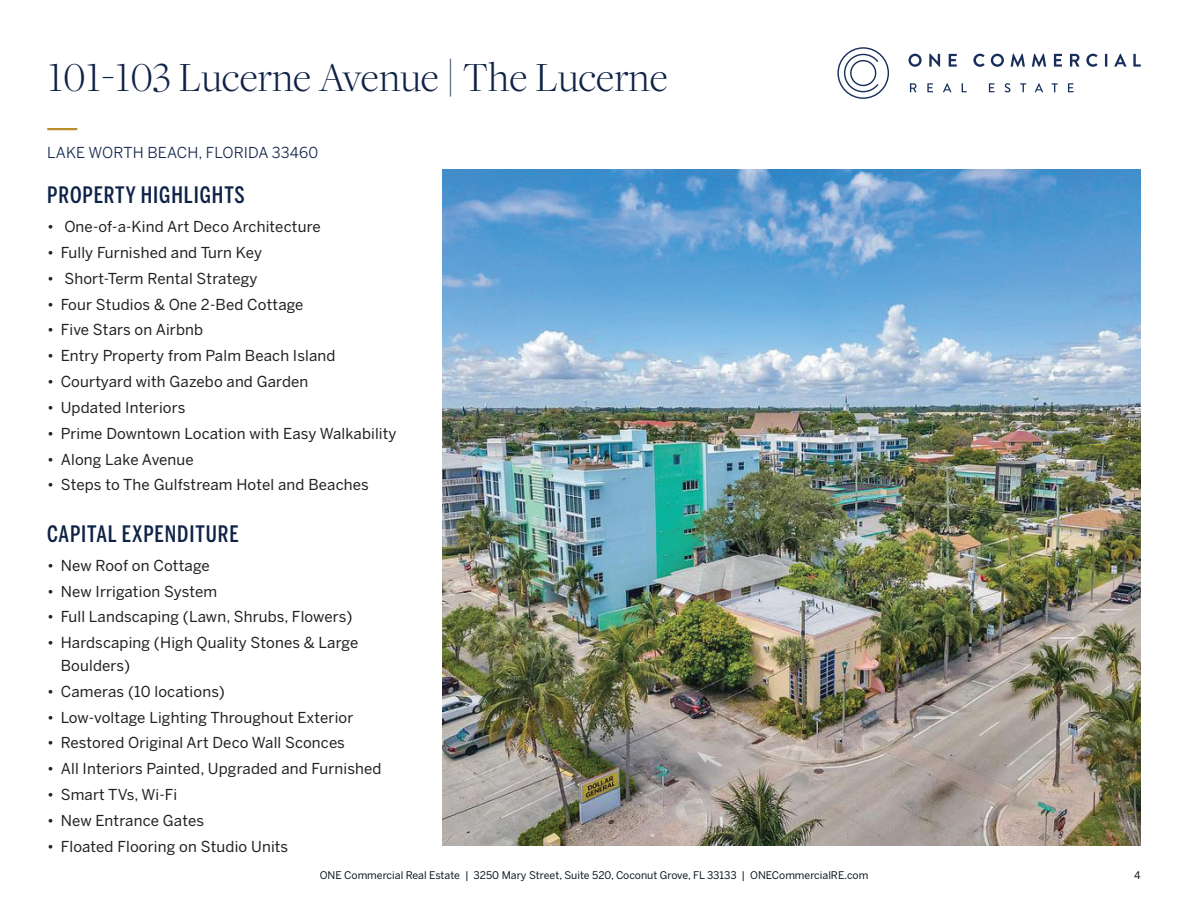
<style>
.page{position:relative;width:1188px;height:918px;background:#fff}
.page>*{position:absolute;margin:0;border:0;box-sizing:border-box;transform-origin:0 0}
.t1{font:300 43.2px "Freight Disp Pro";color:#0f2347}
.t2{font:500 22.5px "Benton Sans Comp";letter-spacing:.04em;color:#0f2347}
.t3{font:15px/22.5px "Benton Sans";letter-spacing:.01em;color:#231f20}
.t4{font:15px "Benton Sans";letter-spacing:.01em;color:#0f2347}
.t5{font:10.5px "Benton Sans";color:#0d171f}
</style>
<div class="page">
<svg style="left:837px;top:47px;width:52px;height:52px"></svg>
<svg style="left:909px;top:54px;width:13px;height:13px"></svg>
<svg style="left:929px;top:54px;width:11px;height:13px"></svg>
<svg style="left:949px;top:54px;width:8px;height:13px"></svg>
<svg style="left:973px;top:54px;width:12px;height:13px"></svg>
<svg style="left:991px;top:54px;width:13px;height:13px"></svg>
<svg style="left:1011px;top:54px;width:14px;height:13px"></svg>
<svg style="left:1032px;top:54px;width:14px;height:13px"></svg>
<svg style="left:1054px;top:54px;width:8px;height:13px"></svg>
<svg style="left:1070px;top:54px;width:9px;height:13px"></svg>
<svg style="left:1086px;top:54px;width:12px;height:13px"></svg>
<svg style="left:1105px;top:54px;width:2px;height:13px"></svg>
<svg style="left:1114px;top:54px;width:12px;height:13px"></svg>
<svg style="left:1133px;top:54px;width:8px;height:13px"></svg>
<svg style="left:910px;top:83px;width:6px;height:9px"></svg>
<svg style="left:927px;top:83px;width:6px;height:9px"></svg>
<svg style="left:943px;top:83px;width:8px;height:9px"></svg>
<svg style="left:962px;top:83px;width:5px;height:9px"></svg>
<svg style="left:989px;top:83px;width:5px;height:9px"></svg>
<svg style="left:1005px;top:83px;width:5px;height:9px"></svg>
<svg style="left:1020px;top:83px;width:6px;height:9px"></svg>
<svg style="left:1035px;top:83px;width:8px;height:9px"></svg>
<svg style="left:1052px;top:83px;width:6px;height:9px"></svg>
<svg style="left:1068px;top:83px;width:6px;height:9px"></svg>
<hr style="left:47px;top:128px;width:30px;height:2px;background:#b98d2d">
<img style="left:443px;top:170px;width:698px;height:676px">
<h1 class="t1" style="left:47px;top:49px;width:622px">101-103 Lucerne Avenue | The Lucerne</h1>
<p class="t4" style="left:47px;top:144px;width:272px">LAKE WORTH BEACH, FLORIDA 33460</p>
<h2 class="t2" style="left:47px;top:182px;width:199px">PROPERTY HIGHLIGHTS</h2>
<p class="t3" style="left:47px;top:215px;width:275px">• One-of-a-Kind Art Deco Architecture</p>
<p class="t3" style="left:47px;top:241px;width:216px">• Fully Furnished and Turn Key</p>
<p class="t3" style="left:47px;top:267px;width:212px">• Short-Term Rental Strategy</p>
<p class="t3" style="left:47px;top:293px;width:258px">• Four Studios &amp; One 2-Bed Cottage</p>
<p class="t3" style="left:47px;top:319px;width:157px">• Five Stars on Airbnb</p>
<p class="t3" style="left:47px;top:344px;width:290px">• Entry Property from Palm Beach Island</p>
<p class="t3" style="left:47px;top:370px;width:263px">• Courtyard with Gazebo and Garden</p>
<p class="t3" style="left:47px;top:396px;width:140px">• Updated Interiors</p>
<p class="t3" style="left:47px;top:422px;width:351px">• Prime Downtown Location with Easy Walkability</p>
<p class="t3" style="left:47px;top:448px;width:148px">• Along Lake Avenue</p>
<p class="t3" style="left:47px;top:474px;width:323px">• Steps to The Gulfstream Hotel and Beaches</p>
<h2 class="t2" style="left:47px;top:520px;width:193px">CAPITAL EXPENDITURE</h2>
<p class="t3" style="left:47px;top:554px;width:164px">• New Roof on Cottage</p>
<p class="t3" style="left:47px;top:580px;width:172px">• New Irrigation System</p>
<p class="t3" style="left:47px;top:606px;width:307px">• Full Landscaping (Lawn, Shrubs, Flowers)</p>
<p class="t3" style="left:61px;top:631px;width:299px;text-indent:-14px">• Hardscaping (High Quality Stones &amp; Large<br>Boulders)</p>
<p class="t3" style="left:47px;top:680px;width:179px">• Cameras (10 locations)</p>
<p class="t3" style="left:47px;top:706px;width:308px">• Low-voltage Lighting Throughout Exterior</p>
<p class="t3" style="left:47px;top:731px;width:299px">• Restored Original Art Deco Wall Sconces</p>
<p class="t3" style="left:47px;top:757px;width:336px">• All Interiors Painted, Upgraded and Furnished</p>
<p class="t3" style="left:47px;top:783px;width:132px">• Smart TVs, Wi-Fi</p>
<p class="t3" style="left:47px;top:809px;width:158px">• New Entrance Gates</p>
<p class="t3" style="left:47px;top:835px;width:243px">• Floated Flooring on Studio Units</p>
<p class="t5" style="left:320px;top:868px;width:550px">ONE Commercial Real Estate | 3250 Mary Street, Suite 520, Coconut Grove, FL 33133 | ONECommercialRE.com</p>
<p class="t5" style="left:1134px;top:868px;width:8px">4</p>
</div>
